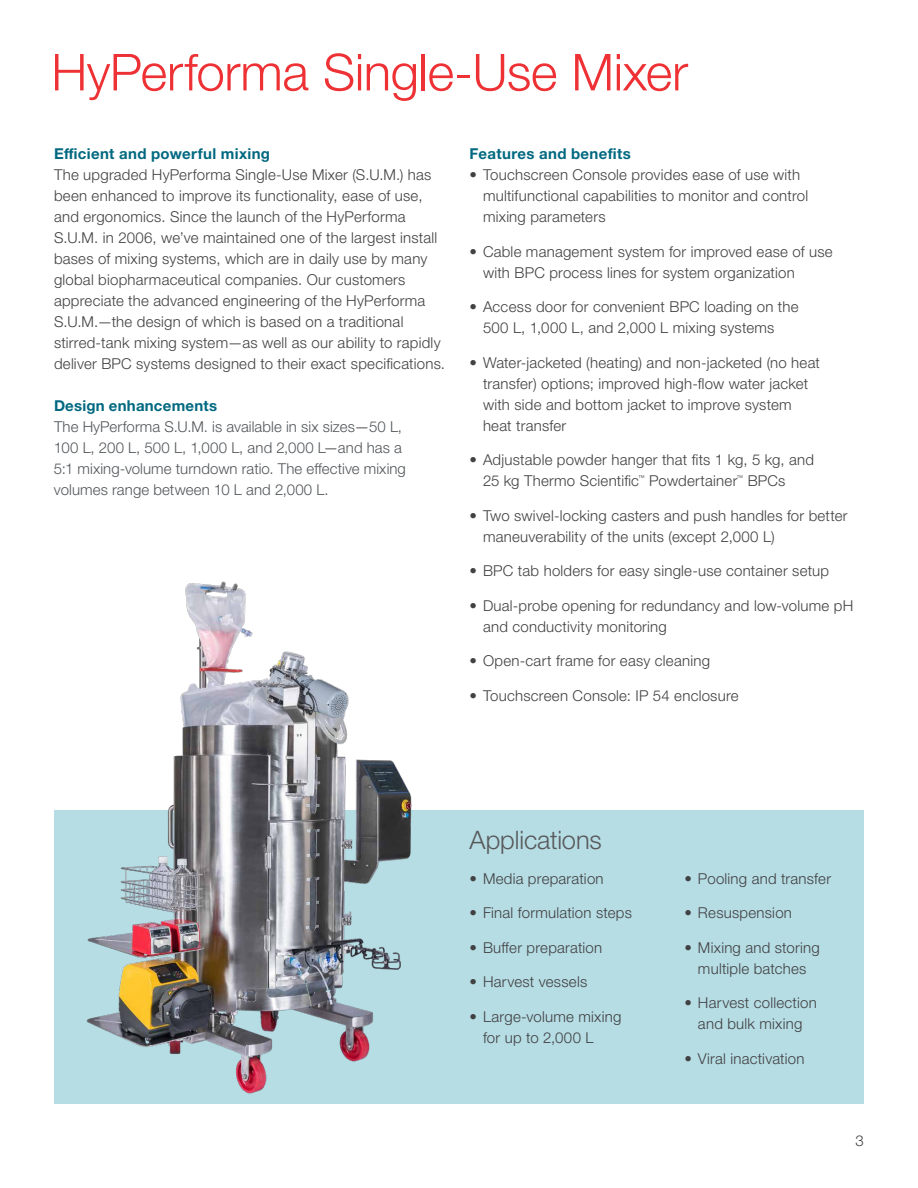
<style>
.page{position:relative;width:918px;height:1188px;background:#fff}
.page>*{position:absolute;margin:0;border:0;box-sizing:border-box;transform-origin:0 0}
.t1{font:300 51px "Helvetica Neue LTW1 G";letter-spacing:-.01em;color:#ee3134}
.t2{font:300 25.5px "Helvetica Neue LTW1 G";letter-spacing:-.005em;color:#58595b}
.t3{font:300 15px/21px "Helvetica Neue LTW1 G";letter-spacing:.015em;color:#414042}
.t4{font:300 15px/21px "Helvetica Neue LTW1 G";letter-spacing:.005em;color:#53575a}
.t5{font:700 15px "Helvetica Neue LTW1 G";letter-spacing:.025em;color:#006880}
.t6{font:300 6.75px "Helvetica Neue LTW1 G";color:#414042}
.s1{font-weight:700;color:#006880}
.s2{color:#414042}
</style>
<div class="page">
<div style="left:54px;top:810px;width:810px;height:294px;background:#b6dde4"></div>
<img style="left:86px;top:581px;width:326px;height:513px">
<h1 class="t1" style="left:51px;top:41px;width:638px">HyPerforma Single-Use Mixer</h1>
<p class="t5" style="left:54px;top:144px;width:218px">Efficient and powerful mixing</p>
<p class="t3" style="left:54px;top:164px;width:393px">The upgraded HyPerforma Single-Use Mixer (S.U.M.) has been enhanced to improve its functionality, ease of use, and ergonomics. Since the launch of the HyPerforma S.U.M. in 2006, we’ve maintained one of the largest install bases of mixing systems, which are in daily use by many global biopharmaceutical companies. Our customers appreciate the advanced engineering of the HyPerforma S.U.M.—the design of which is based on a traditional stirred-tank mixing system—as well as our ability to rapidly deliver BPC systems designed to their exact specifications.</p>
<p class="t4" style="left:54px;top:395px;width:354px"><span class="s1">Design enhancements<br></span>The HyPerforma S.U.M. is available in six sizes<span class="s2">—</span>50 L, 100 L, 200 L, 500 L, 1,000 L, and 2,000 L<span class="s2">—</span>and has a 5:1 mixing-volume turndown ratio. The effective mixing volumes range between 10 L and 2,000 L.</p>
<p class="t5" style="left:470px;top:144px;width:163px">Features and benefits</p>
<p class="t3" style="left:483px;top:164px;width:327px;text-indent:-14px">• Touchscreen Console provides ease of use with multifunctional capabilities to monitor and control mixing parameters</p>
<p class="t3" style="left:483px;top:241px;width:351px;text-indent:-14px">• Cable management system for improved ease of use with BPC process lines for system organization</p>
<p class="t3" style="left:483px;top:296px;width:317px;text-indent:-14px">• Access door for convenient BPC loading on the<br>500 L, 1,000 L, and 2,000 L mixing systems</p>
<p class="t3" style="left:483px;top:352px;width:339px;text-indent:-14px">• Water-jacketed (heating) and non-jacketed (no heat transfer) options; improved high-flow water jacket with side and bottom jacket to improve system heat transfer</p>
<p class="t3" style="left:483px;top:449px;width:333px;text-indent:-14px">• Adjustable powder hanger that fits 1 kg, 5 kg, and<br>25 kg Thermo Scientific</p>
<p class="t6" style="left:638px;top:473px;width:8px">™</p>
<p class="t3" style="left:649px;top:470px;width:90px">Powdertainer</p>
<p class="t6" style="left:737px;top:473px;width:8px">™</p>
<p class="t3" style="left:748px;top:470px;width:39px">BPCs</p>
<p class="t3" style="left:483px;top:505px;width:366px;text-indent:-14px">• Two swivel-locking casters and push handles for better maneuverability of the units (except 2,000 L)</p>
<p class="t3" style="left:470px;top:560px;width:361px">• BPC tab holders for easy single-use container setup</p>
<p class="t3" style="left:483px;top:595px;width:372px;text-indent:-14px">• Dual-probe opening for redundancy and low-volume pH and conductivity monitoring</p>
<p class="t3" style="left:470px;top:650px;width:242px">• Open-cart frame for easy cleaning</p>
<p class="t3" style="left:470px;top:685px;width:271px">• Touchscreen Console: IP 54 enclosure</p>
<h2 class="t2" style="left:470px;top:825px;width:134px">Applications</h2>
<p class="t3" style="left:470px;top:868px;width:136px">• Media preparation</p>
<p class="t3" style="left:470px;top:902px;width:164px">• Final formulation steps</p>
<p class="t3" style="left:470px;top:937px;width:134px">• Buffer preparation</p>
<p class="t3" style="left:470px;top:971px;width:119px">• Harvest vessels</p>
<p class="t3" style="left:483px;top:1006px;width:140px;text-indent:-14px">• Large-volume mixing for up to 2,000 L</p>
<p class="t3" style="left:684px;top:868px;width:148px">• Pooling and transfer</p>
<p class="t3" style="left:684px;top:902px;width:109px">• Resuspension</p>
<p class="t3" style="left:684px;top:937px;width:137px;text-align:center">• Mixing and storing multiple batches</p>
<p class="t3" style="left:684px;top:992px;width:134px;text-align:center">• Harvest collection and bulk mixing</p>
<p class="t3" style="left:684px;top:1048px;width:121px">• Viral inactivation</p>
<p class="t3" style="left:856px;top:1130px;width:10px">3</p>
</div>
